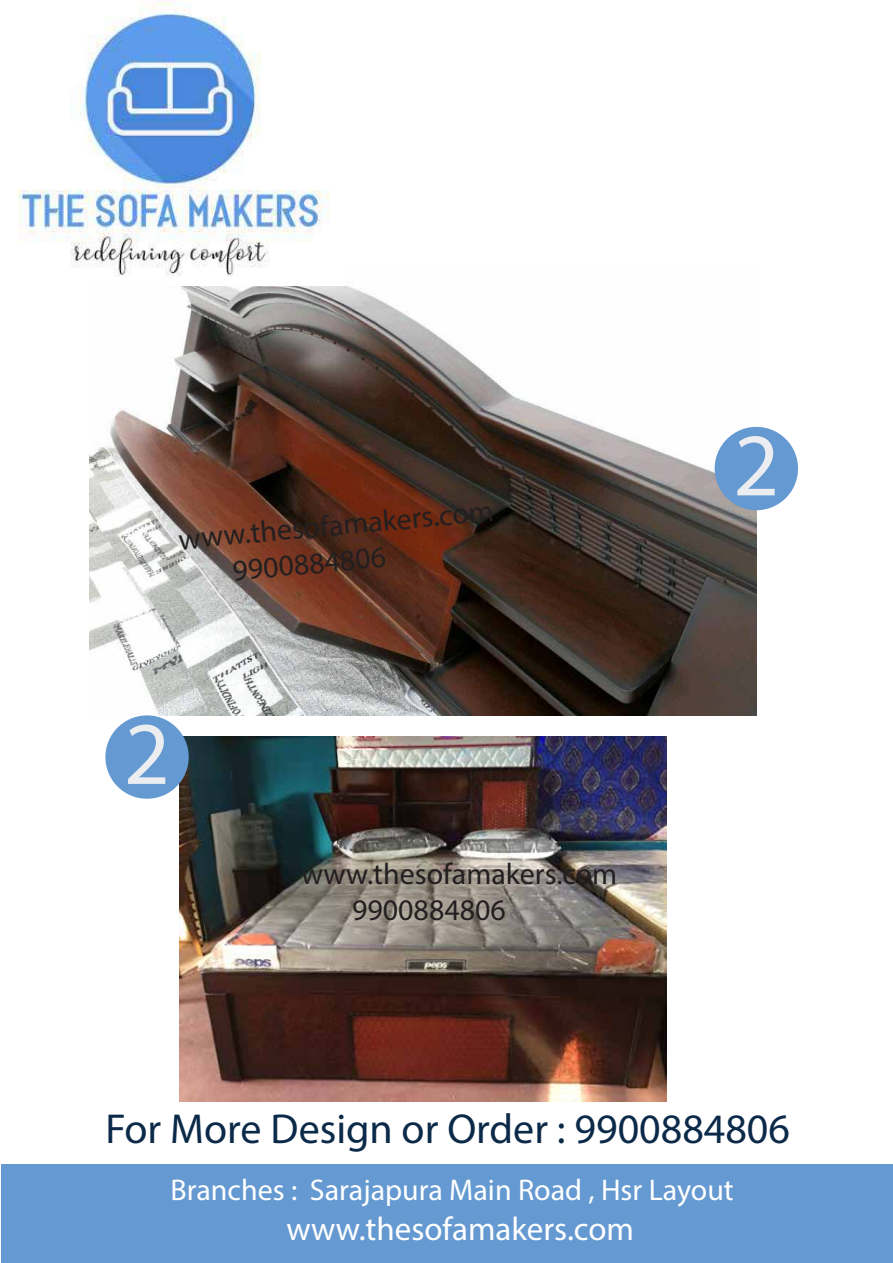
<style>
.page{position:relative;width:893px;height:1263px;background:#fff}
.page>*{position:absolute;margin:0;border:0;box-sizing:border-box;transform-origin:0 0}
.t1{font:89.85px "Myriad Pro";color:#ebedf1}
.t2{font:42px "Myriad Pro";color:#0b2948}
.t3{font:33px "Myriad Pro";color:#fff}
.t4{font:30px/36.2px "Myriad Pro";color:#231f20}
.t5{font:30px "Myriad Pro";color:#fff}
</style>
<div class="page">
<img style="left:90px;top:285px;width:666px;height:430px">
<img style="left:17px;top:0;width:313px;height:276px">
<div style="left:2px;top:1164px;width:891px;height:99px;background:#6599d1"></div>
<img style="left:180px;top:736px;width:486px;height:365px">
<div style="left:715px;top:427px;width:83px;height:83px;background:#6599d1;border-radius:50%"></div>
<div style="left:105px;top:715px;width:84px;height:84px;background:#6599d1;border-radius:50%"></div>
<p class="t4" style="left:228px;top:516px;width:267px;text-indent:-51px;rotate:-5deg">www.thesofamakers.com<br>9900884806</p>
<h1 class="t1" style="left:124px;top:698px;width:48px">2</h1>
<p class="t4" style="left:352px;top:856px;width:267px;text-indent:-51px">www.thesofamakers.com<br>9900884806</p>
<h1 class="t1" style="left:733px;top:410px;width:48px">2</h1>
<h2 class="t2" style="left:105px;top:1103px;width:686px">For More Design or Order : 9900884806</h2>
<p class="t5" style="left:171px;top:1171px;width:565px">Branches : Sarajapura Main Road , Hsr Layout</p>
<p class="t3" style="left:286px;top:1208px;width:349px">www.thesofamakers.com</p>
</div>
